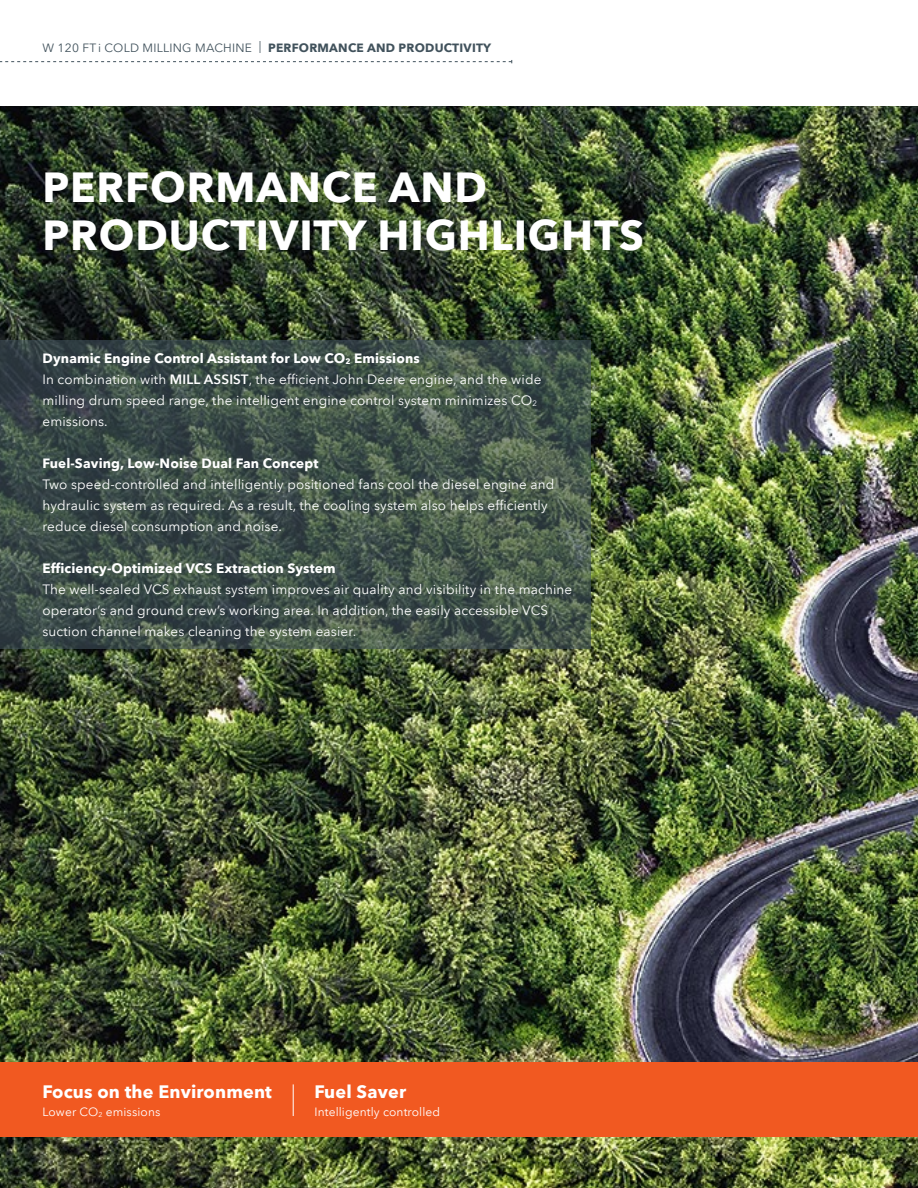
<style>
.page{position:relative;width:918px;height:1188px;background:#fff}
.page>*{position:absolute;margin:0;border:0;box-sizing:border-box;transform-origin:0 0}
.t1{font:700 42px/48px "Avenir Next LT Pro";letter-spacing:.02em;color:#fff}
.t2{font:700 18px "Avenir Next LT Pro";letter-spacing:.01em;color:#fff}
.t3{font:13.5px/21px "Avenir Next LT Pro";letter-spacing:.01em;color:#fff}
.t4{font:700 13.5px "Avenir Next LT Pro";letter-spacing:.01em;color:#fff}
.t5{font:12px "Avenir Next LT Pro";letter-spacing:.02em;color:#41525c}
.t6{font:12px "Avenir Next LT Pro";letter-spacing:.01em;color:#fff}
.s1{font-weight:700}
.s2{font-weight:600}
</style>
<div class="page">
<img style="left:0;top:106px;width:918px;height:1082px">
<svg style="left:0;top:60px;width:512px;height:3px"></svg>
<div style="left:0;top:1063px;width:918px;height:74px;background:#f15921"></div>
<hr style="left:293px;top:1084px;width:1px;height:32px;background:#fff">
<svg style="left:0;top:340px;width:591px;height:309px;background:#41514a"></svg>
<p class="t5" style="left:43px;top:40px;width:450px">W 120 FT i COLD MILLING MACHINE | <span class="s1">PERFORMANCE AND PRODUCTIVITY</span></p>
<h1 class="t1" style="left:43px;top:163px;width:603px">PERFORMANCE AND<br>PRODUCTIVITY HIGHLIGHTS</h1>
<p class="t3" style="left:43px;top:348px;width:500px"><span class="s1">Dynamic Engine Control Assistant for Low CO</span><sub>2</sub> <span class="s1">Emissions<br></span>In combination with <span class="s2">MILL ASSIST</span>, the efficient John Deere engine, and the wide milling drum speed range, the intelligent engine control system minimizes CO<sub>2 </sub>emissions.</p>
<p class="t4" style="left:43px;top:455px;width:278px">Fuel-Saving, Low-Noise Dual Fan Concept</p>
<p class="t3" style="left:43px;top:474px;width:514px">Two speed-controlled and intelligently positioned fans cool the diesel engine and hydraulic system as required. As a result, the cooling system also helps efficiently reduce diesel consumption and noise.</p>
<p class="t4" style="left:43px;top:560px;width:295px">Efficiency-Optimized VCS Extraction System</p>
<p class="t3" style="left:43px;top:579px;width:531px">The well-sealed VCS exhaust system improves air quality and visibility in the machine operator’s and ground crew’s working area. In addition, the easily accessible VCS suction channel makes cleaning the system easier.</p>
<h2 class="t2" style="left:43px;top:1080px;width:231px">Focus on the Environment</h2>
<p class="t6" style="left:43px;top:1104px;width:119px">Lower CO<sub>2</sub> emissions</p>
<h2 class="t2" style="left:314px;top:1080px;width:93px">Fuel Saver</h2>
<p class="t6" style="left:314px;top:1104px;width:127px">Intelligently controlled</p>
</div>
